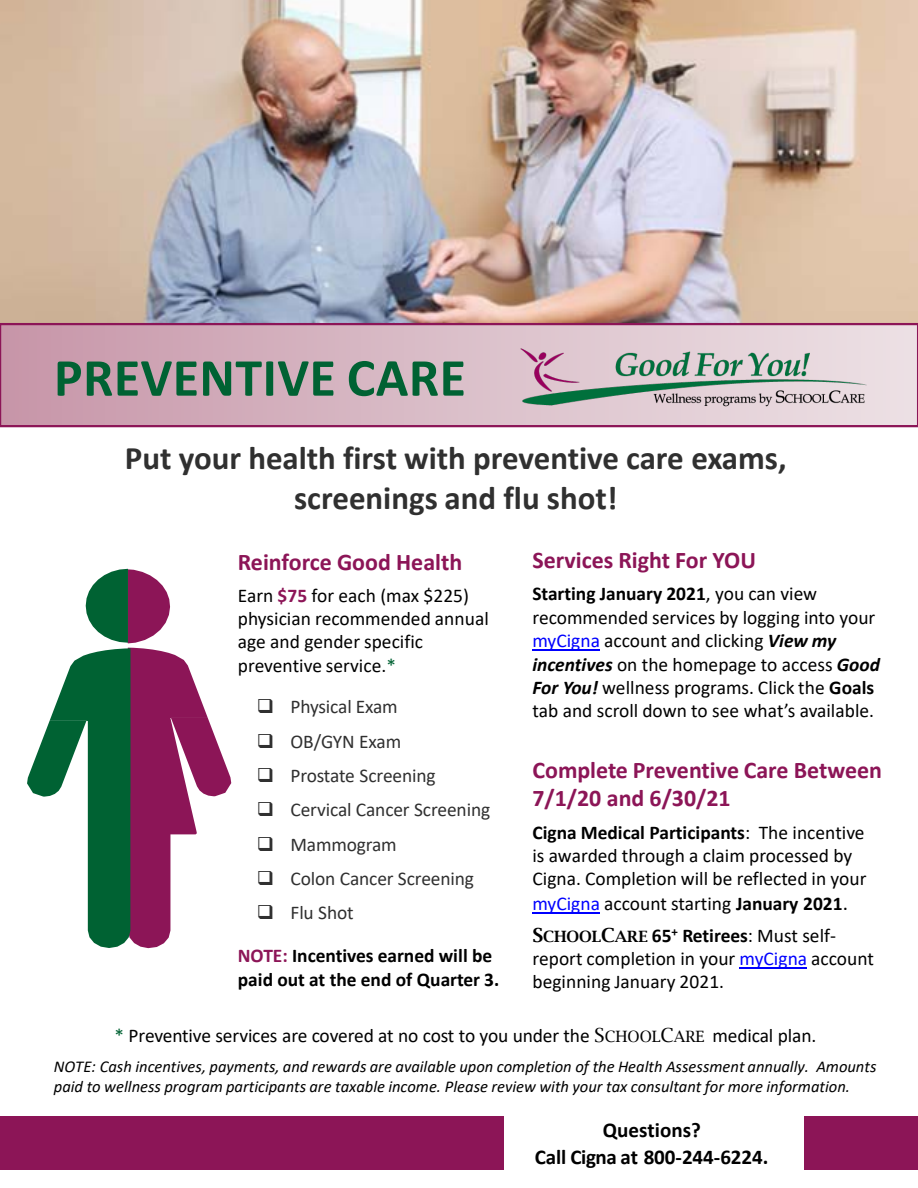
<style>
.page{position:relative;width:918px;height:1188px;background:#fff}
.page>*{position:absolute;margin:0;border:0;box-sizing:border-box;transform-origin:0 0}
.t1{font:700 54px "Calibri";letter-spacing:.005em;color:#006233}
.t2{font:700 33px "Calibri";color:#303030}
.t3{font:700 24px/28.8px "Calibri";color:#8c1557}
.t4{font:700 21px "Calibri";letter-spacing:-.005em;color:#000}
.t5{font:19.5px/23.4px "Calibri";color:#000}
.t6{font:19.5px "Calibri";letter-spacing:-.005em;color:#303030}
.t7{font:700 19.5px/23.4px "Calibri";letter-spacing:-.005em;color:#000}
.t8{font:italic 16.5px/19.8px "Calibri";color:#000}
.s1{font-weight:700;color:#8c1557}
.s2{color:#006233}
.s3{color:#8c1557}
.s4{font-weight:700}
.s5{color:#00f}
.s6{font-weight:700;font-style:italic}
.s7{font-size:21px}
.s8{font-family:"Lucida Bright";font-weight:600}
.s9{font-family:"Lucida Bright";font-weight:600;font-size:15.6px}
.s10{font-family:"Lucida Bright"}
.s11{font-family:"Lucida Bright";font-size:15.6px}
</style>
<div class="page">
<div style="left:0;top:1116px;width:504px;height:54px;background:#8c1557"></div>
<div style="left:805px;top:1116px;width:113px;height:54px;background:#8c1557"></div>
<img style="left:0;top:0;width:918px;height:323px">
<svg style="left:0;top:323px;width:918px;height:104px;background:#cfa6b6"></svg>
<hr style="left:532px;top:649px;width:68px;height:2px;background:#00f">
<hr style="left:532px;top:912px;width:68px;height:2px;background:#00f">
<hr style="left:740px;top:967px;width:67px;height:1px;background:#00f">
<svg style="left:27px;top:569px;width:204px;height:379px"></svg>
<img style="left:485px;top:309px;width:416px;height:119px">
<h2 class="t1" style="left:54px;top:340px;width:414px">PREVENTIVE CARE</h2>
<p class="t2" style="left:125px;top:435px;width:663px">Put your health first with preventive care exams,</p>
<p class="t2" style="left:294px;top:475px;width:325px">screenings and flu shot!</p>
<p class="t3" style="left:238px;top:547px;width:226px">Reinforce Good Health</p>
<p class="t5" style="left:238px;top:583px;width:253px">Earn <span class="s1">$75</span> for each (max $225) physician recommended annual age and gender specific preventive service.<span class="s2">*</span></p>
<p class="t6" style="left:257px;top:693px;width:143px">❑ Physical Exam</p>
<p class="t6" style="left:257px;top:728px;width:146px">❑ OB/GYN Exam</p>
<p class="t6" style="left:257px;top:762px;width:181px">❑ Prostate Screening</p>
<p class="t6" style="left:257px;top:796px;width:235px">❑ Cervical Cancer Screening</p>
<p class="t6" style="left:257px;top:831px;width:142px">❑ Mammogram</p>
<p class="t6" style="left:257px;top:865px;width:219px">❑ Colon Cancer Screening</p>
<p class="t6" style="left:257px;top:899px;width:99px">❑ Flu Shot</p>
<p class="t7" style="left:238px;top:944px;width:263px"><span class="s3">NOTE:</span> Incentives earned will be paid out at the end of Quarter 3.</p>
<p class="t3" style="left:532px;top:546px;width:225px">Services Right For YOU</p>
<p class="t5" style="left:532px;top:582px;width:349px"><span class="s4">Starting January 2021</span>, you can view recommended services by logging into your <span class="s5">myCigna</span> account and clicking <span class="s6">View my incentives</span> on the homepage to access <span class="s6">Good For You!</span> wellness programs. Click the <span class="s4">Goals </span>tab and scroll down to see what’s available.</p>
<p class="t3" style="left:532px;top:755px;width:351px">Complete Preventive Care Between<br>7/1/20 and 6/30/21</p>
<p class="t5" style="left:532px;top:820px;width:336px;line-height:23.9px"><span class="s4">Cigna Medical Participants</span>: The incentive is awarded through a claim processed by Cigna. Completion will be reflected in your <span class="s5">myCigna</span> account starting <span class="s4">January 2021</span><span class="s7">.</span></p>
<p class="t5" style="left:532px;top:923px;width:343px"><span class="s8">S</span><span class="s9">CHOOL</span><span class="s8">C</span><span class="s9">ARE</span> <span class="s4">65</span><sup>+</sup> <span class="s4">Retirees</span>: Must self&shy;report completion in your <span class="s5">myCigna</span> account beginning January 2021.</p>
<p class="t5" style="left:114px;top:1023px;width:704px"><span class="s2">*</span> Preventive services are covered at no cost to you under the <span class="s10">S</span><span class="s11">CHOOL</span><span class="s10">C</span><span class="s11">ARE</span> medical plan.</p>
<p class="t8" style="left:54px;top:1056px;width:824px">NOTE: Cash incentives, payments, and rewards are available upon completion of the Health Assessment annually. Amounts paid to wellness program participants are taxable income. Please review with your tax consultant for more information.</p>
<p class="t4" style="left:603px;top:1115px;width:99px">Questions?</p>
<p class="t4" style="left:535px;top:1142px;width:235px">Call Cigna at 800-244-6224.</p>
</div>
